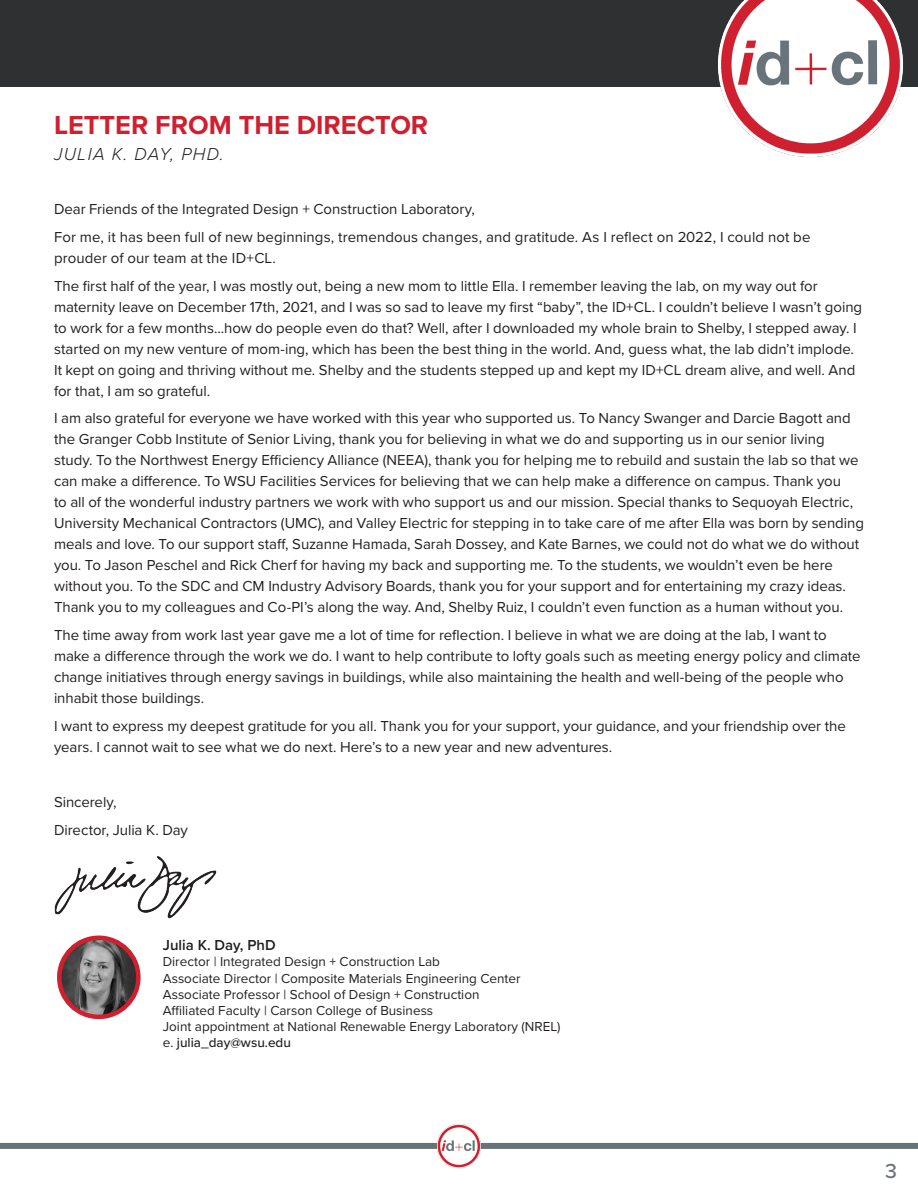
<style>
.page{position:relative;width:918px;height:1188px;background:#fff}
.page>*{position:absolute;margin:0;border:0;box-sizing:border-box;transform-origin:0 0}
.IDCL_Page_Contents{font:700 27px "Proxima Nova";color:#cf202f}
.t1{font:500 21px "Proxima Nova";color:#687379}
.IDCL_Subtitle_2{font:italic 300 18px "Proxima Nova";letter-spacing:.07em;color:#231f20}
.IDCL_Body_text{font:15px/21px "Proxima Nova";letter-spacing:-.005em;color:#231f20}
.IDCL_Small_names_Bol{font:600 15px "Proxima Nova";color:#231f20}
.IDCL_Small_NAMES{font:13.5px "Proxima Nova";color:#231f20}
.IDCL_Small_NAMES-2{font:500 13.5px "Proxima Nova";color:#231f20}
.s1{font-weight:400}
</style>
<div class="page">
<div style="left:0;top:1143px;width:918px;height:6px;background:#687379"></div>
<img style="left:432px;top:1124px;width:54px;height:45px">
<div style="left:0;top:0;width:918px;height:87px;background:#2e3031"></div>
<img style="left:54px;top:856px;width:163px;height:63px">
<img style="left:718px;top:0;width:185px;height:157px">
<img style="left:59px;top:938px;width:79px;height:79px;border-radius:40px">
<div style="left:57px;top:936px;width:84px;height:83px;border:4px solid #cf202f;border-radius:50%"></div>
<p class="IDCL_Page_Contents" style="left:54px;top:105px;width:376px">LETTER FROM THE DIRECTOR</p>
<p class="IDCL_Subtitle_2" style="left:54px;top:141px;width:171px">JULIA K. DAY, PHD.</p>
<p class="IDCL_Body_text" style="left:54px;top:198px;width:422px">Dear Friends of the Integrated Design + Construction Laboratory,</p>
<p class="IDCL_Body_text" style="left:54px;top:226px;width:758px">For me, it has been full of new beginnings, tremendous changes, and gratitude. As I reflect on 2022, I could not be prouder of our team at the ID+CL.</p>
<p class="IDCL_Body_text" style="left:54px;top:275px;width:810px">The first half of the year, I was mostly out, being a new mom to little Ella. I remember leaving the lab, on my way out for maternity leave on December 17th, 2021, and I was so sad to leave my first “baby”, the ID+CL. I couldn’t believe I wasn’t going to work for a few months...how do people even do that? Well, after I downloaded my whole brain to Shelby, I stepped away. I started on my new venture of mom-ing, which has been the best thing in the world. And, guess what, the lab didn’t implode.<br>It kept on going and thriving without me. Shelby and the students stepped up and kept my ID+CL dream alive, and well. And for that, I am so grateful.</p>
<p class="IDCL_Body_text" style="left:54px;top:407px;width:811px">I am also grateful for everyone we have worked with this year who supported us. To Nancy Swanger and Darcie Bagott and the Granger Cobb Institute of Senior Living, thank you for believing in what we do and supporting us in our senior living study. To the Northwest Energy Efficiency Alliance (NEEA), thank you for helping me to rebuild and sustain the lab so that we can make a difference. To WSU Facilities Services for believing that we can help make a difference on campus. Thank you<br>to all of the wonderful industry partners we work with who support us and our mission. Special thanks to Sequoyah Electric, University Mechanical Contractors (UMC), and Valley Electric for stepping in to take care of me after Ella was born by sending meals and love. To our support staff, Suzanne Hamada, Sarah Dossey, and Kate Barnes, we could not do what we do without you. To Jason Peschel and Rick Cherf for having my back and supporting me. To the students, we wouldn’t even be here without you. To the SDC and CM Industry Advisory Boards, thank you for your support and for entertaining my crazy ideas.<br>Thank you to my colleagues and Co-PI’s along the way. And, Shelby Ruiz, I couldn’t even function as a human without you.</p>
<p class="IDCL_Body_text" style="left:54px;top:624px;width:808px">The time away from work last year gave me a lot of time for reflection. I believe in what we are doing at the lab, I want to make a difference through the work we do. I want to help contribute to lofty goals such as meeting energy policy and climate change initiatives through energy savings in buildings, while also maintaining the health and well-being of the people who inhabit those buildings.</p>
<p class="IDCL_Body_text" style="left:54px;top:715px;width:793px">I want to express my deepest gratitude for you all. Thank you for your support, your guidance, and your friendship over the years. I cannot wait to see what we do next. Here’s to a new year and new adventures.</p>
<p class="IDCL_Body_text" style="left:54px;top:791px;width:64px">Sincerely,</p>
<p class="IDCL_Body_text" style="left:54px;top:819px;width:135px">Director, Julia K. Day</p>
<p class="IDCL_Small_names_Bol" style="left:163px;top:934px;width:114px">Julia K. Day, PhD</p>
<p class="IDCL_Small_NAMES" style="left:163px;top:952px;width:279px">Director | Integrated Design + Construction Lab</p>
<p class="IDCL_Small_NAMES" style="left:163px;top:968px;width:359px">Associate Director | Composite Materials Engineering Center</p>
<p class="IDCL_Small_NAMES" style="left:163px;top:984px;width:318px">Associate Professor | School of Design + Construction</p>
<p class="IDCL_Small_NAMES" style="left:163px;top:1000px;width:272px">Affiliated Faculty | Carson College of Business</p>
<p class="IDCL_Small_NAMES" style="left:163px;top:1017px;width:399px">Joint appointment at National Renewable Energy Laboratory (NREL)</p>
<p class="IDCL_Small_NAMES-2" style="left:163px;top:1033px;width:130px"><span class="s1">e.</span> julia_day@wsu.edu</p>
<h2 class="t1" style="left:885px;top:1155px;width:13px">3</h2>
</div>
